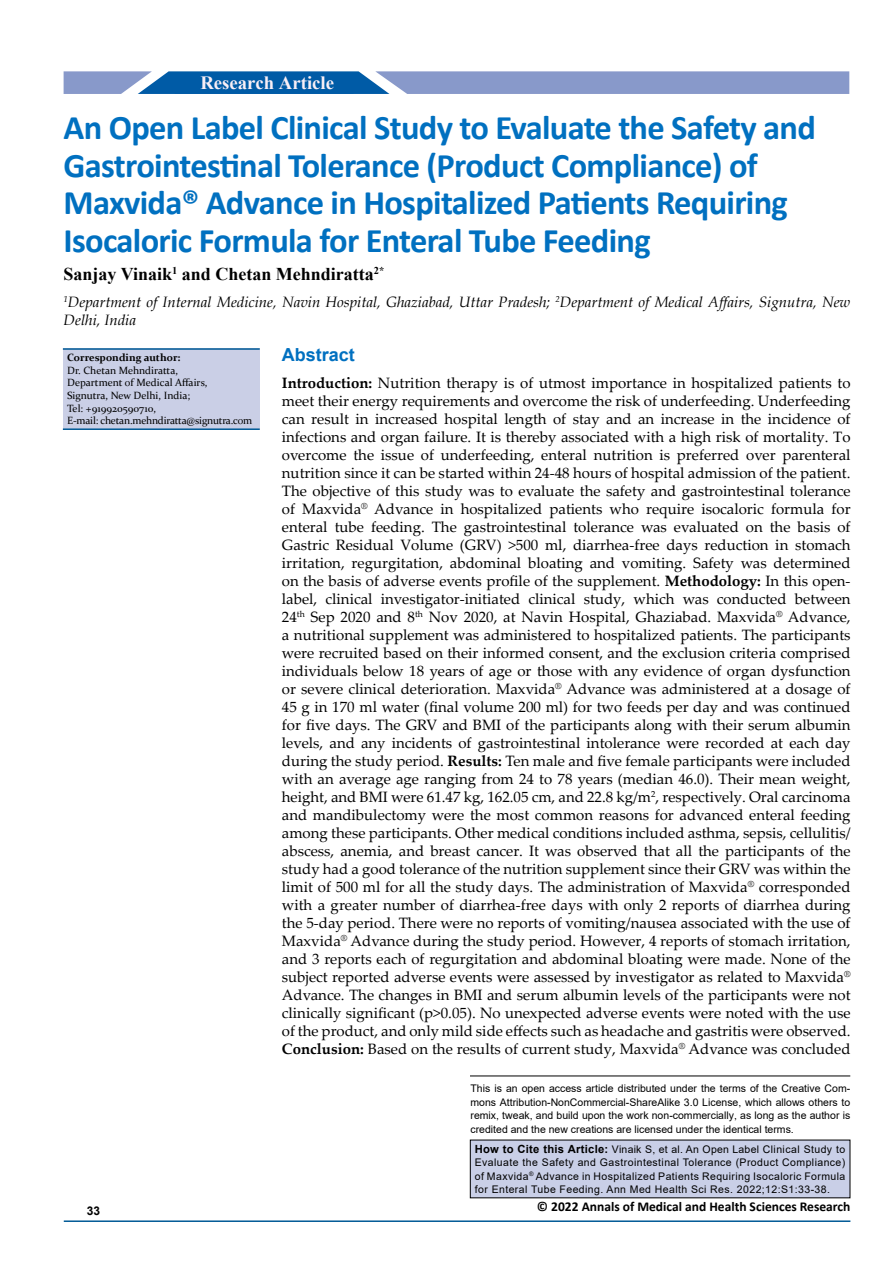
<style>
.page{position:relative;width:893px;height:1263px;background:#fff}
.page>*{position:absolute;margin:0;border:0;box-sizing:border-box;transform-origin:0 0}
.t1{font:700 34.5px/37.5px "Calibri";letter-spacing:-.02em;color:#0070c0}
.t2{font:700 18.75px "Times New Roman";color:#f9eff6}
.t3{font:700 18.75px "Times New Roman";color:#fff}
.t4{font:700 18px "Times New Roman";color:#000}
.t5{font:700 18px "Arial";color:#0070c0}
.t6{font:15px/18px "Palatino Linotype";color:#000;text-align:justify}
.t7{font:italic 15px/18px "Book Antiqua";color:#000}
.t8{font:700 13.5px "Calibri";color:#000}
.t9{font:700 12px "Arial";color:#000}
.t10{font:10.5px/13.5px "Arial";color:#000;text-align:justify}
.t11{font:10.5px/12.6px "Constantia";color:#000}
.t12{font:700 10.5px "Constantia";color:#000}
.s1{font-weight:700}
.s2{font-weight:700;font-size:11.25px}
</style>
<div class="page">
<hr style="left:64px;top:1220px;width:786px;height:2px;background:#005a96">
<svg style="left:64px;top:71px;width:785px;height:23px"></svg>
<div style="left:175px;top:72px;width:178px;height:22px;background:#005ba6"></div>
<div style="left:63px;top:348px;width:196px;height:81px;background:#cacfe6"></div>
<hr style="left:63px;top:348px;width:197px;height:2px;background:#005a96">
<hr style="left:63px;top:428px;width:197px;height:2px;background:#005a96">
<div style="left:470px;top:1140px;width:380px;height:58px;background:#c9cfe7"></div>
<hr style="left:470px;top:1076px;width:380px;height:1px;background:#000">
<p class="t3" style="left:200px;top:68px;width:129px">Original Article</p>
<h1 class="t1" style="left:64px;top:109px;width:754px">An Open Label Clinical Study to Evaluate the Safety and Gastrointestinal Tolerance (Product Compliance) of Maxvida® Advance in Hospitalized Patients Requiring Isocaloric Formula for Enteral Tube Feeding</h1>
<p class="t4" style="left:64px;top:261px;width:322px">Sanjay Vinaik<sup>1</sup> and Chetan Mehndiratta<sup>2*</sup></p>
<p class="t7" style="left:64px;top:292px;width:788px"><sup>1</sup>Department of Internal Medicine, Navin Hospital, Ghaziabad, Uttar Pradesh; <sup>2</sup>Department of Medical Affairs, Signutra, New<br>Delhi, India</p>
<p class="t5" style="left:282px;top:342px;width:75px">Abstract</p>
<p class="t6" style="left:282px;top:373px;width:570px"><span class="s1">Introduction:</span> Nutrition therapy is of utmost importance in hospitalized patients to meet their energy requirements and overcome the risk of underfeeding. Underfeeding can result in increased hospital length of stay and an increase in the incidence of infections and organ failure. It is thereby associated with a high risk of mortality. To overcome the issue of underfeeding, enteral nutrition is preferred over parenteral nutrition since it can be started within 24-48 hours of hospital admission of the patient.<br>The objective of this study was to evaluate the safety and gastrointestinal tolerance of Maxvida<sup>®</sup> Advance in hospitalized patients who require isocaloric formula for enteral tube feeding. The gastrointestinal tolerance was evaluated on the basis of Gastric Residual Volume (GRV) &gt;500 ml, diarrhea-free days reduction in stomach irritation, regurgitation, abdominal bloating and vomiting. Safety was determined on the basis of adverse events profile of the supplement. <span class="s1">Methodology:</span> In this open&shy;label, clinical investigator-initiated clinical study, which was conducted between 24<sup>th</sup> Sep 2020 and 8<sup>th</sup> Nov 2020, at Navin Hospital, Ghaziabad. Maxvida<sup>®</sup> Advance, a nutritional supplement was administered to hospitalized patients. The participants were recruited based on their informed consent, and the exclusion criteria comprised individuals below 18 years of age or those with any evidence of organ dysfunction or severe clinical deterioration. Maxvida<sup>®</sup> Advance was administered at a dosage of 45 g in 170 ml water (final volume 200 ml) for two feeds per day and was continued for five days. The GRV and BMI of the participants along with their serum albumin levels, and any incidents of gastrointestinal intolerance were recorded at each day during the study period. <span class="s1">Results:</span> Ten male and five female participants were included with an average age ranging from 24 to 78 years (median 46.0). Their mean weight, height, and BMI were 61.47 kg, 162.05 cm, and 22.8 kg/m<sup>2</sup>, respectively. Oral carcinoma and mandibulectomy were the most common reasons for advanced enteral feeding among these participants. Other medical conditions included asthma, sepsis, cellulitis/ abscess, anemia, and breast cancer. It was observed that all the participants of the study had a good tolerance of the nutrition supplement since their GRV was within the limit of 500 ml for all the study days. The administration of Maxvida<sup>®</sup> corresponded with a greater number of diarrhea-free days with only 2 reports of diarrhea during the 5-day period. There were no reports of vomiting/nausea associated with the use of Maxvida<sup>®</sup> Advance during the study period. However, 4 reports of stomach irritation, and 3 reports each of regurgitation and abdominal bloating were made. None of the subject reported adverse events were assessed by investigator as related to Maxvida<sup>® </sup>Advance. The changes in BMI and serum albumin levels of the participants were not clinically significant (p&gt;0.05). No unexpected adverse events were noted with the use of the product, and only mild side effects such as headache and gastritis were observed.<br><span class="s1">Conclusion:</span> Based on the results of current study, Maxvida<sup>®</sup> Advance was concluded</p>
<p class="t2" style="left:200px;top:69px;width:135px">Research Article</p>
<p class="t12" style="left:67px;top:350px;width:115px">Corresponding author:</p>
<p class="t11" style="left:67px;top:363px;width:187px">Dr. Chetan Mehndiratta,<br>Department of Medical Affairs,<br>Signutra, New Delhi, India;<br>Tel: +919920590710,<br>E-mail: chetan.mehndiratta@signutra.com</p>
<p class="t10" style="left:471px;top:1082px;width:381px">This is an open access article distributed under the terms of the Creative Com&shy;mons Attribution‑NonCommercial‑ShareAlike 3.0 License, which allows others to remix, tweak, and build upon the work non‑commercially, as long as the author is credited and the new creations are licensed under the identical terms.</p>
<p class="t10" style="left:475px;top:1142px;width:372px"><span class="s2">How to Cite this Article:</span> Vinaik S, et al. An Open Label Clinical Study to Evaluate the Safety and Gastrointestinal Tolerance (Product Compliance) of Maxvida<sup>®</sup> Advance in Hospitalized Patients Requiring Isocaloric Formula for Enteral Tube Feeding. Ann Med Health Sci Res. 2022;12:S1:33-38.</p>
<p class="t9" style="left:87px;top:1202px;width:15px">33</p>
<p class="t8" style="left:537px;top:1197px;width:315px">© 2022 Annals of Medical and Health Sciences Research</p>
</div>
